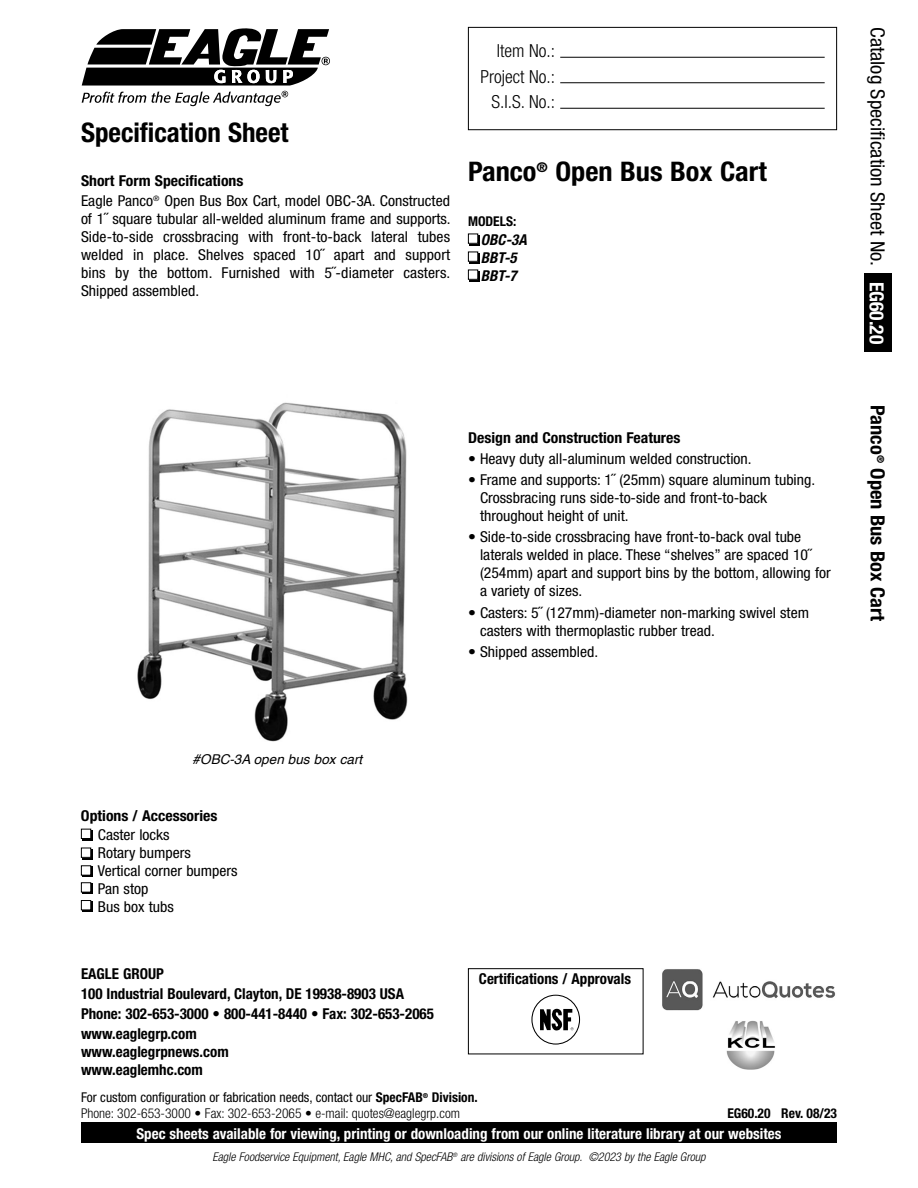
<style>
.page{position:relative;width:918px;height:1188px;background:#fff}
.page>*{position:absolute;margin:0;border:0;box-sizing:border-box;transform-origin:0 0}
.t1{font:700 condensed 27px "Helvetica Neue LT Pro";color:#000;scale:1.05 1}
.t2{font:700 condensed 27px "Helvetica Neue LT Pro";color:#000}
.t3{font:condensed 19.5px "Helvetica Neue LT Pro";color:#000;scale:1.05 1}
.t4{font:700 condensed 19.5px "Helvetica Neue LT Pro";color:#000;scale:1.05 1}
.t5{font:300 condensed 18px/25.5px "Helvetica Neue LT Pro";color:#000;text-align:right}
.t6{font:condensed 15px/18px "Helvetica Neue LT Pro";color:#000;scale:1.05 1}
.t7{font:700 condensed 15px/20.1px "Helvetica Neue LT Pro";color:#000}
.t8{font:700 condensed 15px "Helvetica Neue LT Pro";color:#fff}
.t9{font:700 condensed 15px "Helvetica Neue LT Pro";color:#000;scale:1.05 1}
.t10{font:italic 700 condensed 15px/18px "Helvetica Neue LT Pro";color:#000}
.t11{font:300 condensed 13.5px/16.2px "Helvetica Neue LT Pro";color:#000}
.t12{font:700 condensed 13.5px "Helvetica Neue LT Pro";color:#000}
.t13{font:italic 13.5px "Helvetica";color:#000}
.t14{font:italic 300 condensed 12px "Helvetica Neue LT Pro";color:#000}
.s1{font-weight:700}
.s2{font-weight:700;color:#fff}
.s3{font-weight:400}
</style>
<div class="page">
<svg style="left:82px;top:28px;width:248px;height:78px"></svg>
<div style="left:468px;top:968px;width:175px;height:86px;border:1px solid #000"></div>
<svg style="left:532px;top:995px;width:48px;height:49px"></svg>
<div style="left:81px;top:1122px;width:756px;height:21px;background:#000"></div>
<img style="left:726px;top:1020px;width:50px;height:50px">
<img style="left:662px;top:969px;width:174px;height:41px">
<div style="left:864px;top:274px;width:28px;height:78px;background:#000"></div>
<div style="left:82px;top:830px;width:11px;height:10px;background:#000"></div>
<div style="left:81px;top:829px;width:10px;height:9px;background:#fff"></div>
<div style="left:81px;top:829px;width:10px;height:10px;border:1px solid #000"></div>
<div style="left:468px;top:27px;width:369px;height:103px;border:1px solid #000"></div>
<hr style="left:560px;top:57px;width:265px;height:1px;background:#000">
<hr style="left:560px;top:82px;width:265px;height:1px;background:#000">
<hr style="left:560px;top:108px;width:265px;height:1px;background:#000">
<div style="left:82px;top:849px;width:11px;height:10px;background:#000"></div>
<div style="left:82px;top:867px;width:11px;height:10px;background:#000"></div>
<div style="left:81px;top:848px;width:10px;height:9px;background:#fff"></div>
<div style="left:81px;top:848px;width:10px;height:10px;border:1px solid #000"></div>
<div style="left:81px;top:866px;width:10px;height:9px;background:#fff"></div>
<div style="left:81px;top:865px;width:10px;height:11px;border:1px solid #000"></div>
<div style="left:82px;top:884px;width:11px;height:10px;background:#000"></div>
<div style="left:82px;top:902px;width:11px;height:10px;background:#000"></div>
<div style="left:81px;top:883px;width:10px;height:9px;background:#fff"></div>
<div style="left:81px;top:882px;width:10px;height:10px;border:1px solid #000"></div>
<div style="left:81px;top:901px;width:10px;height:9px;background:#fff"></div>
<div style="left:81px;top:900px;width:10px;height:10px;border:1px solid #000"></div>
<div style="left:470px;top:271px;width:10px;height:10px;background:#000"></div>
<div style="left:468px;top:270px;width:10px;height:9px;background:#fff"></div>
<div style="left:468px;top:270px;width:10px;height:10px;border:1px solid #000"></div>
<div style="left:470px;top:235px;width:10px;height:10px;background:#000"></div>
<div style="left:468px;top:234px;width:10px;height:9px;background:#fff"></div>
<div style="left:468px;top:234px;width:10px;height:10px;border:1px solid #000"></div>
<div style="left:470px;top:253px;width:10px;height:10px;background:#000"></div>
<div style="left:468px;top:252px;width:10px;height:9px;background:#fff"></div>
<div style="left:468px;top:252px;width:10px;height:10px;border:1px solid #000"></div>
<img style="left:137px;top:402px;width:271px;height:340px">
<h1 class="t2" style="left:81px;top:116px;width:209px">Specification Sheet</h1>
<p class="t6" style="left:81px;top:171px;width:353px;line-height:20.1px"><span class="s1">Short Form Specifications<br></span>Eagle Panco<sup>®</sup> Open Bus Box Cart, model OBC-3A. Constructed</p>
<p class="t6" style="left:81px;top:210px;width:354px;text-align:justify">of 1˝ square tubular all-welded aluminum frame and supports.<br>Side-to-side crossbracing with front-to-back lateral tubes welded in place. Shelves spaced 10˝ apart and support bins by the bottom. Furnished with 5˝-diameter casters.<br>Shipped assembled.</p>
<p class="t5" style="left:480px;top:38px;width:76px">Item No.:<br>Project No.:<br>S.I.S. No.:</p>
<h1 class="t1" style="left:468px;top:156px;width:286px">Panco<sup>®</sup> Open Bus Box Cart</h1>
<p class="t12" style="left:468px;top:213px;width:50px">MODELS:</p>
<p class="t10" style="left:481px;top:230px;width:47px">OBC-3A<br>BBT-5<br>BBT-7</p>
<p class="t9" style="left:468px;top:428px;width:204px">Design and Construction Features</p>
<p class="t6" style="left:468px;top:449px;width:272px">• Heavy duty all-aluminum welded construction.</p>
<p class="t6" style="left:480px;top:471px;width:321px;text-indent:-12px">• Frame and supports: 1˝ (25mm) square aluminum tubing.<br>Crossbracing runs side-to-side and front-to-back throughout height of unit.</p>
<p class="t6" style="left:480px;top:528px;width:336px;text-indent:-12px">• Side-to-side crossbracing have front-to-back oval tube laterals welded in place. These “shelves” are spaced 10˝ (254mm) apart and support bins by the bottom, allowing for a variety of sizes.</p>
<p class="t6" style="left:480px;top:603px;width:315px;text-indent:-12px">• Casters: 5˝ (127mm)-diameter non-marking swivel stem casters with thermoplastic rubber tread.</p>
<p class="t6" style="left:468px;top:642px;width:125px">• Shipped assembled.</p>
<h2 class="t3" style="left:889px;top:27px;width:303px;rotate:90deg">Catalog Specification Sheet No. <span class="s2">EG60.20</span></h2>
<h2 class="t4" style="left:889px;top:405px;width:207px;rotate:90deg">Panco<sup>®</sup> Open Bus Box Cart</h2>
<p class="t13" style="left:193px;top:748px;width:171px">#OBC-3A open bus box cart</p>
<p class="t9" style="left:81px;top:806px;width:132px">Options / Accessories</p>
<p class="t6" style="left:98px;top:825px;width:135px">Caster locks<br>Rotary bumpers<br>Vertical corner bumpers<br>Pan stop<br>Bus box tubs</p>
<p class="t7" style="left:81px;top:964px;width:354px">EAGLE GROUP<br>100 Industrial Boulevard, Clayton, DE 19938-8903 USA Phone: 302-653-3000 • 800-441-8440 • Fax: 302-653-2065 www.eaglegrp.com</p>
<p class="t7" style="left:81px;top:1043px;width:149px;line-height:18px">www.eaglegrpnews.com www.eaglemhc.com</p>
<p class="t7" style="left:479px;top:969px;width:154px">Certifications / Approvals</p>
<p class="t11" style="left:81px;top:1089px;width:398px"><span class="s3">For custom configuration or fabrication needs, contact our</span> <span class="s1">SpecFAB</span><sup>®</sup> <span class="s1">Division.<br></span>Phone: 302-653-3000 • Fax: 302-653-2065 • e-mail: quotes@eaglegrp.com</p>
<p class="t14" style="left:212px;top:1150px;width:495px">Eagle Foodservice Equipment, Eagle MHC, and SpecFAB<sup>®</sup> are divisions of Eagle Group. ©2023 by the Eagle Group</p>
<p class="t12" style="left:727px;top:1106px;width:111px">EG60.20 Rev. 08/23</p>
<p class="t8" style="left:137px;top:1125px;width:647px">Spec sheets available for viewing, printing or downloading from our online literature library at our websites</p>
</div>
